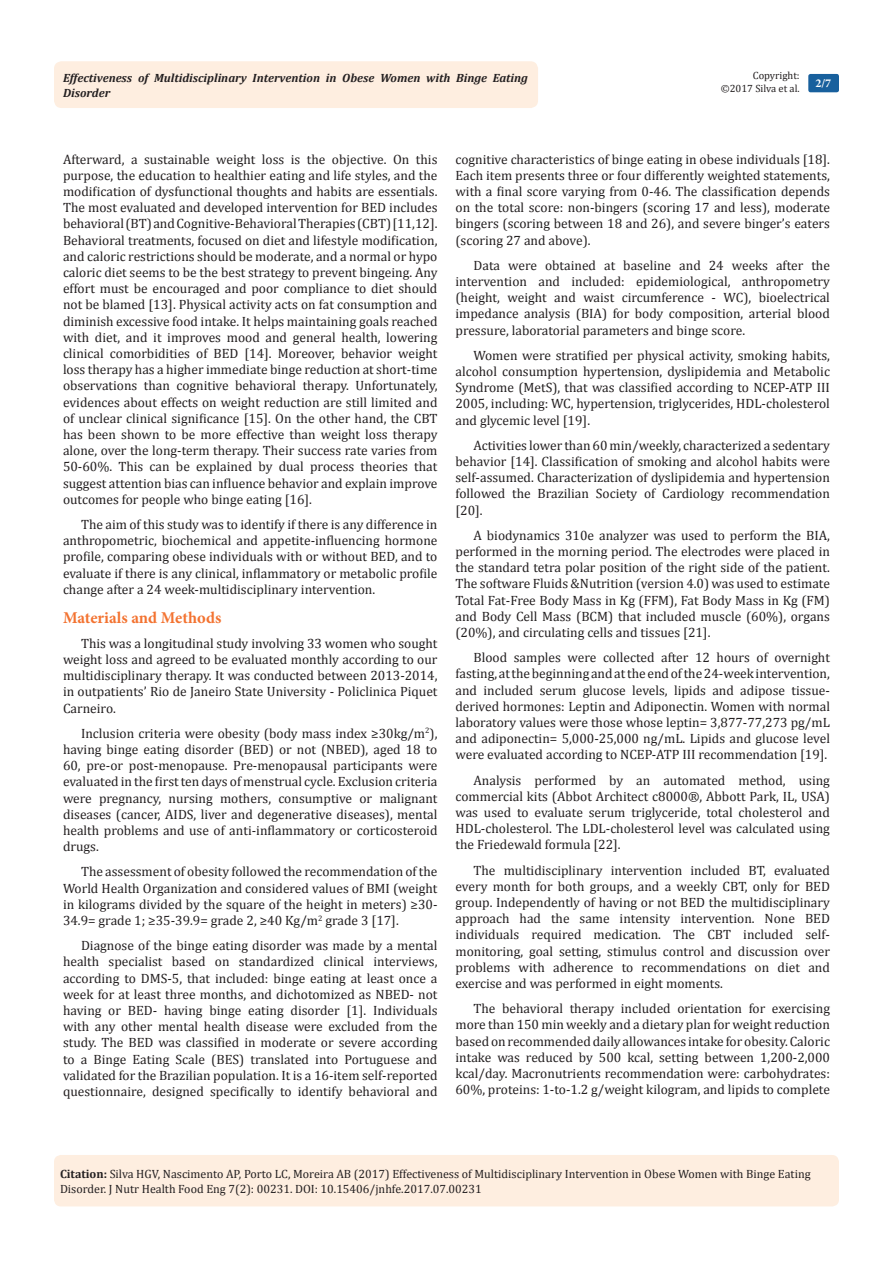
<style>
.page{position:relative;width:893px;height:1263px;background:#fff}
.page>*{position:absolute;margin:0;border:0;box-sizing:border-box;transform-origin:0 0}
.t1{font:700 16.5px "Minion Pro";color:#f37331}
.t2{font:13.5px/16.2px "Cambria";color:#231f20;text-align:justify}
.t3{font:12px/14.4px "Cambria";color:#231f20}
.t4{font:italic 700 12px/14.4px "Cambria";color:#231f20}
.t5{font:700 12px "Minion Pro";color:#fff}
.t6{font:10.5px/12.6px "Cambria";color:#231f20;text-align:right}
.s1{font-weight:700}
</style>
<div class="page">
<div style="left:54px;top:1155px;width:785px;height:51px;background:#feeee0;border-radius:7px"></div>
<div style="left:54px;top:61px;width:484px;height:47px;background:#feeee0;border-radius:8px"></div>
<div style="left:808px;top:74px;width:31px;height:18px;background:#18609d;border-radius:2px"></div>
<p class="t6" style="left:721px;top:70px;width:80px">Copyright: ©2017 Silva et al.</p>
<p class="t4" style="left:63px;top:72px;width:466px">Effectiveness of Multidisciplinary Intervention in Obese Women with Binge Eating<br>Disorder</p>
<p class="t5" style="left:815px;top:79px;width:17px">2/7</p>
<p class="t2" style="left:63px;top:152px;width:376px">Afterward, a sustainable weight loss is the objective. On this purpose, the education to healthier eating and life styles, and the modification of dysfunctional thoughts and habits are essentials.<br>The most evaluated and developed intervention for BED includes behavioral (BT) and Cognitive-Behavioral Therapies (CBT) [11,12].<br>Behavioral treatments, focused on diet and lifestyle modification, and caloric restrictions should be moderate, and a normal or hypo caloric diet seems to be the best strategy to prevent bingeing. Any effort must be encouraged and poor compliance to diet should not be blamed [13]. Physical activity acts on fat consumption and diminish excessive food intake. It helps maintaining goals reached with diet, and it improves mood and general health, lowering clinical comorbidities of BED [14]. Moreover, behavior weight loss therapy has a higher immediate binge reduction at short-time observations than cognitive behavioral therapy. Unfortunately, evidences about effects on weight reduction are still limited and of unclear clinical significance [15]. On the other hand, the CBT has been shown to be more effective than weight loss therapy alone, over the long-term therapy. Their success rate varies from 50-60%. This can be explained by dual process theories that suggest attention bias can influence behavior and explain improve outcomes for people who binge eating [16].</p>
<p class="t2" style="left:63px;top:518px;width:376px;text-indent:18px">The aim of this study was to identify if there is any difference in anthropometric, biochemical and appetite-influencing hormone profile, comparing obese individuals with or without BED, and to evaluate if there is any clinical, inflammatory or metabolic profile change after a 24 week-multidisciplinary intervention.</p>
<p class="t1" style="left:63px;top:611px;width:160px">Materials and Methods</p>
<p class="t2" style="left:63px;top:636px;width:376px;text-indent:18px">This was a longitudinal study involving 33 women who sought weight loss and agreed to be evaluated monthly according to our multidisciplinary therapy. It was conducted between 2013-2014, in outpatients’ Rio de Janeiro State University - Policlinica Piquet Carneiro.</p>
<p class="t2" style="left:63px;top:725px;width:376px;text-indent:18px">Inclusion criteria were obesity (body mass index ≥30kg/m<sup>2</sup>), having binge eating disorder (BED) or not (NBED), aged 18 to 60, pre-or post-menopause. Pre-menopausal participants were evaluated in the first ten days of menstrual cycle. Exclusion criteria were pregnancy, nursing mothers, consumptive or malignant diseases (cancer, AIDS, liver and degenerative diseases), mental health problems and use of anti-inflammatory or corticosteroid drugs.</p>
<p class="t2" style="left:63px;top:865px;width:376px;text-indent:18px">The assessment of obesity followed the recommendation of the World Health Organization and considered values of BMI (weight in kilograms divided by the square of the height in meters) ≥30- 34.9= grade 1; ≥35-39.9= grade 2, ≥40 Kg/m<sup>2</sup> grade 3 [17].</p>
<p class="t2" style="left:63px;top:939px;width:376px;text-indent:18px">Diagnose of the binge eating disorder was made by a mental health specialist based on standardized clinical interviews, according to DMS-5, that included: binge eating at least once a week for at least three months, and dichotomized as NBED- not having or BED- having binge eating disorder [1]. Individuals with any other mental health disease were excluded from the study. The BED was classified in moderate or severe according to a Binge Eating Scale (BES) translated into Portuguese and validated for the Brazilian population. It is a 16-item self-reported questionnaire, designed specifically to identify behavioral and</p>
<p class="t2" style="left:455px;top:152px;width:376px">cognitive characteristics of binge eating in obese individuals [18].<br>Each item presents three or four differently weighted statements, with a final score varying from 0-46. The classification depends on the total score: non-bingers (scoring 17 and less), moderate bingers (scoring between 18 and 26), and severe binger’s eaters (scoring 27 and above).</p>
<p class="t2" style="left:455px;top:258px;width:376px;text-indent:18px">Data were obtained at baseline and 24 weeks after the intervention and included: epidemiological, anthropometry (height, weight and waist circumference - WC), bioelectrical impedance analysis (BIA) for body composition, arterial blood pressure, laboratorial parameters and binge score.</p>
<p class="t2" style="left:455px;top:347px;width:376px;text-indent:18px">Women were stratified per physical activity, smoking habits, alcohol consumption hypertension, dyslipidemia and Metabolic Syndrome (MetS), that was classified according to NCEP-ATP III 2005, including: WC, hypertension, triglycerides, HDL-cholesterol and glycemic level [19].</p>
<p class="t2" style="left:455px;top:438px;width:376px;text-indent:18px">Activities lower than 60 min/weekly, characterized a sedentary behavior [14]. Classification of smoking and alcohol habits were self-assumed. Characterization of dyslipidemia and hypertension followed the Brazilian Society of Cardiology recommendation [20].</p>
<p class="t2" style="left:455px;top:528px;width:376px;text-indent:18px">A biodynamics 310e analyzer was used to perform the BIA, performed in the morning period. The electrodes were placed in the standard tetra polar position of the right side of the patient.<br>The software Fluids &amp;Nutrition (version 4.0) was used to estimate Total Fat-Free Body Mass in Kg (FFM), Fat Body Mass in Kg (FM) and Body Cell Mass (BCM) that included muscle (60%), organs (20%), and circulating cells and tissues [21].</p>
<p class="t2" style="left:455px;top:651px;width:376px;text-indent:18px">Blood samples were collected after 12 hours of overnight fasting, at the beginning and at the end of the 24-week intervention, and included serum glucose levels, lipids and adipose tissue&shy;derived hormones: Leptin and Adiponectin. Women with normal laboratory values were those whose leptin= 3,877-77,273 pg/mL and adiponectin= 5,000-25,000 ng/mL. Lipids and glucose level were evaluated according to NCEP-ATP III recommendation [19].</p>
<p class="t2" style="left:455px;top:773px;width:376px;text-indent:18px">Analysis performed by an automated method, using commercial kits (Abbot Architect c8000®, Abbott Park, IL, USA) was used to evaluate serum triglyceride, total cholesterol and HDL-cholesterol. The LDL-cholesterol level was calculated using the Friedewald formula [22].</p>
<p class="t2" style="left:455px;top:863px;width:376px;text-indent:18px">The multidisciplinary intervention included BT, evaluated every month for both groups, and a weekly CBT, only for BED group. Independently of having or not BED the multidisciplinary approach had the same intensity intervention. None BED individuals required medication. The CBT included self&shy;monitoring, goal setting, stimulus control and discussion over problems with adherence to recommendations on diet and exercise and was performed in eight moments.</p>
<p class="t2" style="left:455px;top:1002px;width:376px;text-indent:18px">The behavioral therapy included orientation for exercising more than 150 min weekly and a dietary plan for weight reduction based on recommended daily allowances intake for obesity. Caloric intake was reduced by 500 kcal, setting between 1,200-2,000 kcal/day. Macronutrients recommendation were: carbohydrates:<br>60%, proteins: 1-to-1.2 g/weight kilogram, and lipids to complete</p>
<p class="t3" style="left:60px;top:1167px;width:752px"><span class="s1">Citation:</span> Silva HGV, Nascimento AP, Porto LC, Moreira AB (2017) Effectiveness of Multidisciplinary Intervention in Obese Women with Binge Eating<br>Disorder. J Nutr Health Food Eng 7(2): 00231. DOI: 10.15406/jnhfe.2017.07.00231</p>
</div>
